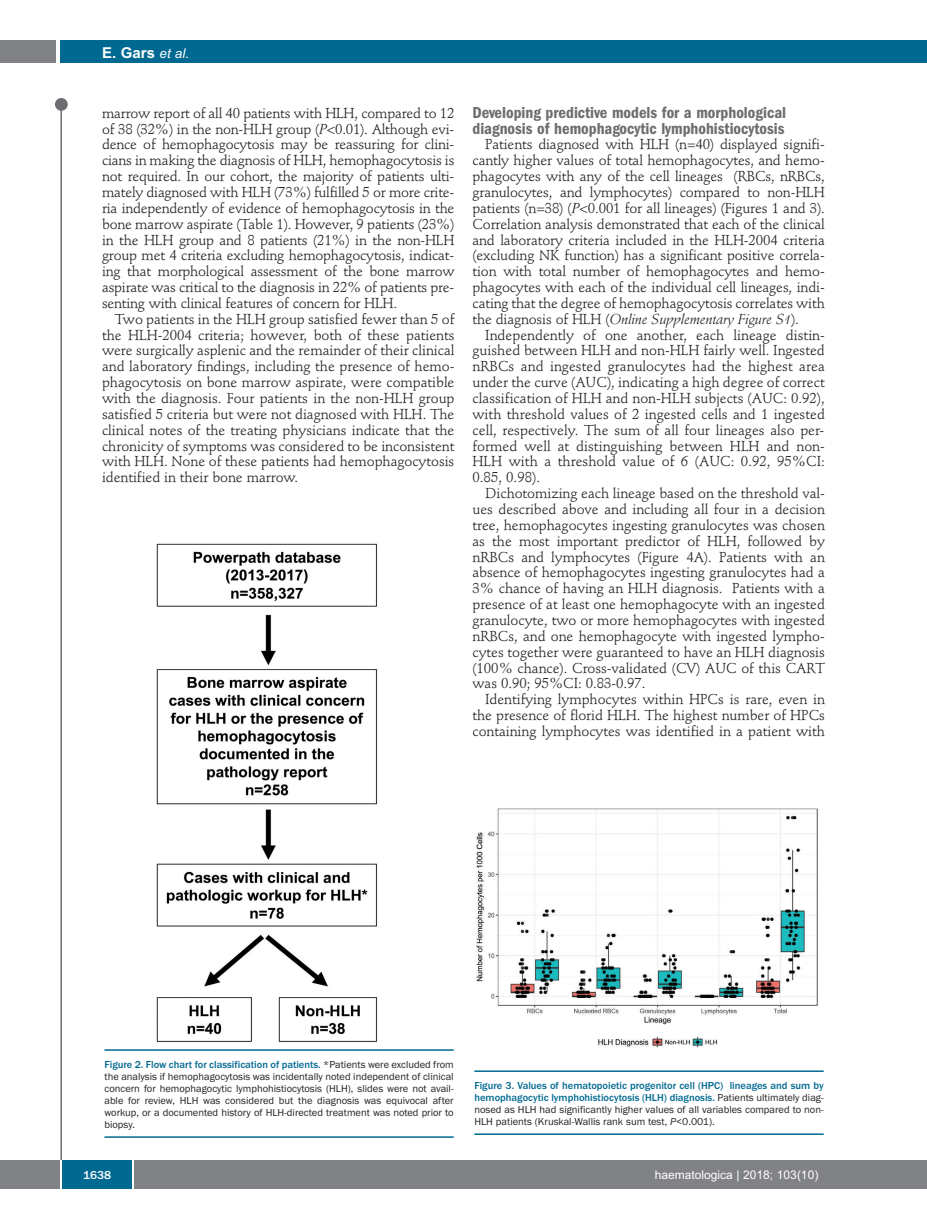
<style>
.page{position:relative;width:927px;height:1225px;background:#fff}
.page>*{position:absolute;margin:0;border:0;box-sizing:border-box;transform-origin:0 0}
.t1{font:600 condensed 16.5px/15.9px "Franklin Gothic";color:#6c6d70}
.t2{font:700 15px "Arial";color:#fff}
.t3{font:14.25px/15.9px "Stempel Schneidler";letter-spacing:-.005em;color:#231f20;text-align:justify}
.t4{font:12px "Arial";color:#fff}
.t5{font:500 12px "Franklin Gothic";color:#fff}
.t6{font:10.5px/12px "Franklin Gothic";color:#231f20;text-align:justify}
.s1{font-weight:400;font-style:italic;font-size:13.5px}
.s2{font-style:italic}
.s3{font-weight:500;color:#006991}
</style>
<div class="page">
<div style="left:911px;top:40px;width:16px;height:22px;background:#006991"></div>
<div style="left:910px;top:1160px;width:17px;height:28px;background:#808285"></div>
<div style="left:55px;top:98px;width:13px;height:13px;background:#6c6d70;border-radius:50%"></div>
<hr style="left:60px;top:101px;width:2px;height:1061px;background:#6c6d70">
<div style="left:60px;top:40px;width:852px;height:22px;background:#006991"></div>
<div style="left:0;top:40px;width:56px;height:22px;background:#808285"></div>
<div style="left:0;top:1160px;width:911px;height:28px;background:#808285"></div>
<div style="left:62px;top:1160px;width:71px;height:28px;background:#006991"></div>
<hr style="left:60px;top:1160px;width:2px;height:28px;background:#fff">
<svg style="left:133px;top:1160px;width:1px;height:28px"></svg>
<img style="left:156px;top:543px;width:222px;height:499px">
<hr style="left:104px;top:1049px;width:350px;height:1px;background:#006991">
<hr style="left:104px;top:1136px;width:350px;height:1px;background:#006991">
<hr style="left:474px;top:1070px;width:350px;height:2px;background:#006991">
<hr style="left:474px;top:1133px;width:350px;height:2px;background:#006991">
<img style="left:476px;top:808px;width:343px;height:240px">
<p class="t2" style="left:102px;top:44px;width:89px">E. Gars <span class="s1">et al.</span></p>
<p class="t3" style="left:102px;top:106px;width:354px">marrow report of all 40 patients with HLH, compared to 12 of 38 (32%) in the non-HLH group (<span class="s2">P</span>&lt;0.01). Although evi&shy;dence of hemophagocytosis may be reassuring for clini&shy;cians in making the diagnosis of HLH, hemophagocytosis is not required. In our cohort, the majority of patients ulti&shy;mately diagnosed with HLH (73%) fulfilled 5 or more crite&shy;ria independently of evidence of hemophagocytosis in the bone marrow aspirate (Table 1). However, 9 patients (23%) in the HLH group and 8 patients (21%) in the non-HLH group met 4 criteria excluding hemophagocytosis, indicat&shy;ing that morphological assessment of the bone marrow aspirate was critical to the diagnosis in 22% of patients pre&shy;senting with clinical features of concern for HLH.</p>
<p class="t3" style="left:102px;top:312px;width:354px;text-indent:13px">Two patients in the HLH group satisfied fewer than 5 of the HLH-2004 criteria; however, both of these patients were surgically asplenic and the remainder of their clinical and laboratory findings, including the presence of hemo&shy;phagocytosis on bone marrow aspirate, were compatible with the diagnosis. Four patients in the non-HLH group satisfied 5 criteria but were not diagnosed with HLH. The clinical notes of the treating physicians indicate that the chronicity of symptoms was considered to be inconsistent with HLH. None of these patients had hemophagocytosis identified in their bone marrow.</p>
<p class="t1" style="left:472px;top:106px;width:315px">Developing predictive models for a morphological diagnosis of hemophagocytic lymphohistiocytosis</p>
<p class="t3" style="left:472px;top:138px;width:354px;text-indent:13px">Patients diagnosed with HLH (n=40) displayed signifi&shy;cantly higher values of total hemophagocytes, and hemo&shy;phagocytes with any of the cell lineages (RBCs, nRBCs, granulocytes, and lymphocytes) compared to non-HLH patients (n=38) (<span class="s2">P</span>&lt;0.001 for all lineages) (Figures 1 and 3).<br>Correlation analysis demonstrated that each of the clinical and laboratory criteria included in the HLH-2004 criteria (excluding NK function) has a significant positive correla&shy;tion with total number of hemophagocytes and hemo&shy;phagocytes with each of the individual cell lineages, indi&shy;cating that the degree of hemophagocytosis correlates with the diagnosis of HLH (<span class="s2">Online Supplementary Figure S1</span>).</p>
<p class="t3" style="left:472px;top:328px;width:354px;text-indent:13px">Independently of one another, each lineage distin&shy;guished between HLH and non-HLH fairly well. Ingested nRBCs and ingested granulocytes had the highest area under the curve (AUC), indicating a high degree of correct classification of HLH and non-HLH subjects (AUC: 0.92), with threshold values of 2 ingested cells and 1 ingested cell, respectively. The sum of all four lineages also per&shy;formed well at distinguishing between HLH and non-HLH with a threshold value of 6 (AUC: 0.92, 95%CI:<br>0.85, 0.98).</p>
<p class="t3" style="left:472px;top:487px;width:354px;text-indent:13px">Dichotomizing each lineage based on the threshold val&shy;ues described above and including all four in a decision tree, hemophagocytes ingesting granulocytes was chosen as the most important predictor of HLH, followed by nRBCs and lymphocytes (Figure 4A). Patients with an absence of hemophagocytes ingesting granulocytes had a 3% chance of having an HLH diagnosis. Patients with a presence of at least one hemophagocyte with an ingested granulocyte, two or more hemophagocytes with ingested nRBCs, and one hemophagocyte with ingested lympho&shy;cytes together were guaranteed to have an HLH diagnosis (100% chance). Cross-validated (CV) AUC of this CART was 0.90; 95%CI: 0.83-0.97.</p>
<p class="t3" style="left:472px;top:693px;width:354px;text-indent:13px">Identifying lymphocytes within HPCs is rare, even in the presence of florid HLH. The highest number of HPCs containing lymphocytes was identified in a patient with</p>
<p class="t6" style="left:104px;top:1058px;width:351px"><span class="s3">Figure 2. Flow chart for classification of patients.</span> *Patients were excluded from the analysis if hemophagocytosis was incidentally noted independent of clinical concern for hemophagocytic lymphohistiocytosis (HLH), slides were not avail&shy;able for review, HLH was considered but the diagnosis was equivocal after workup, or a documented history of HLH-directed treatment was noted prior to biopsy.</p>
<p class="t6" style="left:474px;top:1079px;width:351px"><span class="s3">Figure 3. Values of hematopoietic progenitor cell (HPC) lineages and sum by hemophagocytic lymphohistiocytosis (HLH) diagnosis.</span> Patients ultimately diag&shy;nosed as HLH had significantly higher values of all variables compared to non-HLH patients (Kruskal-Wallis rank sum test, <span class="s2">P</span>&lt;0.001).</p>
<p class="t5" style="left:83px;top:1167px;width:29px">1638</p>
<p class="t4" style="left:655px;top:1167px;width:165px">haematologica | 2018; 103(10)</p>
</div>
